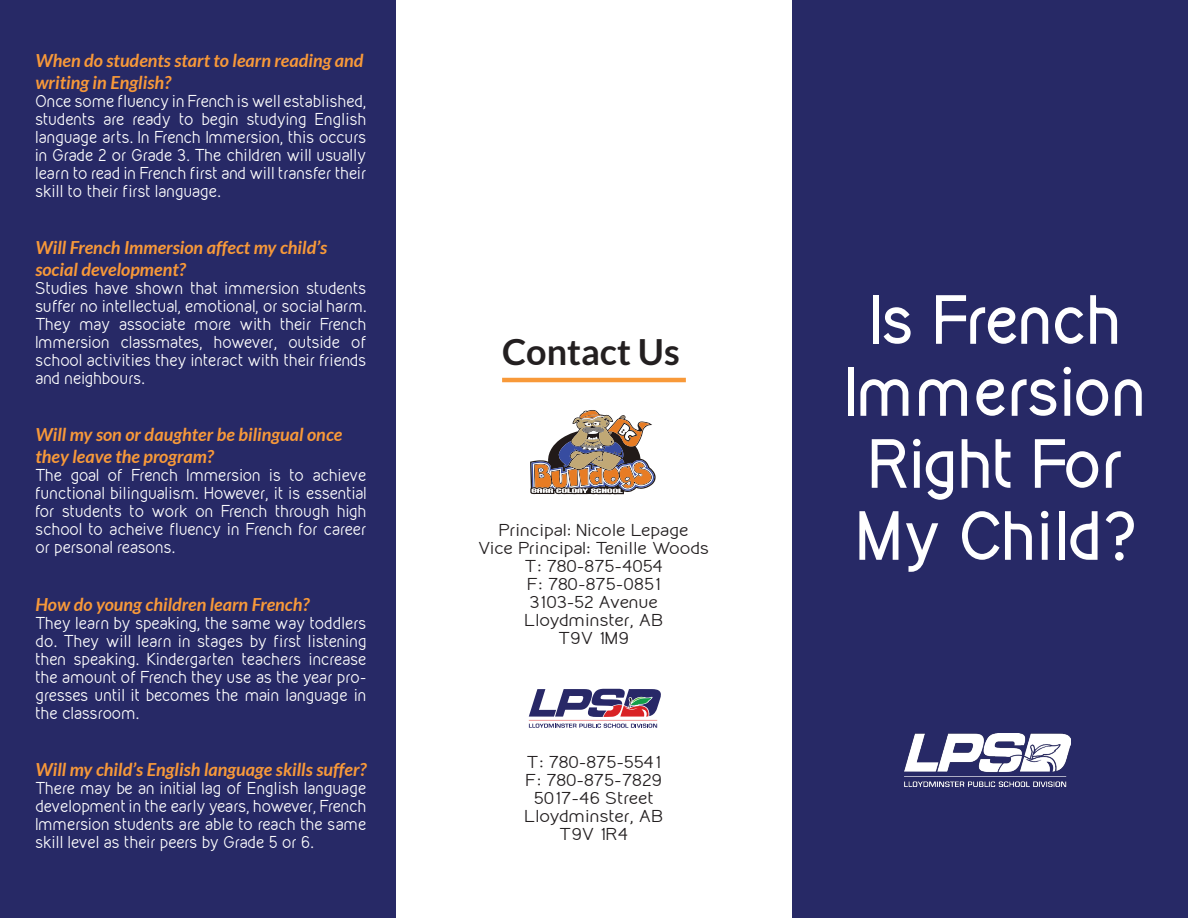
<style>
.page{position:relative;width:1188px;height:918px;background:#fff}
.page>*{position:absolute;margin:0;border:0;box-sizing:border-box;transform-origin:0 0}
.t1{font:700 60px/72px "Kirvy";color:#fff}
.t2{font:700 60px "Kirvy";letter-spacing:-.025em;color:#fff}
.t3{font:700 36px "Lato";color:#231f20}
.t4{font:italic 700 18px/21.6px "Lato";color:#f89939}
.t5{font:15px/18px "Kirvy";letter-spacing:-.01em;color:#fff;text-align:justify}
.t6{font:15px "Kirvy";color:#231f20;scale:1.14 1}
.t7{font:15px "Kirvy";letter-spacing:-.035em;color:#231f20;scale:1.14 1}
</style>
<div class="page">
<div style="left:792px;top:0;width:396px;height:918px;background:#272966"></div>
<div style="left:0;top:0;width:396px;height:918px;background:#272966"></div>
<svg style="left:530px;top:410px;width:126px;height:84px"></svg>
<svg style="left:529px;top:689px;width:132px;height:39px"></svg>
<hr style="left:502px;top:378px;width:184px;height:4px;background:#f89939">
<img style="left:904px;top:734px;width:167px;height:52px">
<p class="t4" style="left:35px;top:50px;width:330px">When do students start to learn reading and writing in English?</p>
<p class="t5" style="left:35px;top:91px;width:333px">Once some fluency in French is well established, students are ready to begin studying English language arts. In French Immersion, this occurs in Grade 2 or Grade 3. The children will usually learn to read in French first and will transfer their skill to their first language.</p>
<p class="t4" style="left:35px;top:237px;width:293px">Will French Immersion affect my child’s social development?</p>
<p class="t5" style="left:35px;top:279px;width:333px">Studies have shown that immersion students suffer no intellectual, emotional, or social harm.<br>They may associate more with their French Immersion classmates, however, outside of school activities they interact with their friends and neighbours.</p>
<p class="t4" style="left:35px;top:424px;width:308px">Will my son or daughter be bilingual once they leave the program?</p>
<p class="t5" style="left:35px;top:466px;width:333px">The goal of French Immersion is to achieve functional bilingualism. However, it is essential for students to work on French through high school to acheive fluency in French for career or personal reasons.</p>
<p class="t4" style="left:35px;top:594px;width:276px">How do young children learn French?</p>
<p class="t5" style="left:35px;top:613px;width:333px">They learn by speaking, the same way toddlers do. They will learn in stages by first listening then speaking. Kindergarten teachers increase the amount of French they use as the year pro&shy;gresses until it becomes the main language in the classroom.</p>
<p class="t4" style="left:35px;top:759px;width:333px">Will my child’s English language skills suffer?</p>
<p class="t5" style="left:35px;top:779px;width:333px">There may be an initial lag of English language development in the early years, however, French Immersion students are able to reach the same skill level as their peers by Grade 5 or 6.</p>
<p class="t3" style="left:502px;top:331px;width:179px">Contact Us</p>
<p class="t6" style="left:499px;top:519px;width:168px">Principal: Nicole Lepage</p>
<p class="t6" style="left:479px;top:537px;width:204px">Vice Principal: Tenille Woods</p>
<p class="t7" style="left:525px;top:555px;width:123px">T: 780-875-4054</p>
<p class="t6" style="left:527px;top:573px;width:119px">F: 780-875-0851</p>
<p class="t6" style="left:530px;top:591px;width:114px">3103-52 Avenue</p>
<p class="t6" style="left:524px;top:609px;width:124px">Lloydminster, AB</p>
<p class="t6" style="left:558px;top:627px;width:64px">T9V 1M9</p>
<p class="t7" style="left:527px;top:752px;width:119px">T: 780-875-5541</p>
<p class="t7" style="left:526px;top:770px;width:121px">F: 780-875-7829</p>
<p class="t6" style="left:534px;top:788px;width:106px">5017-46 Street</p>
<p class="t6" style="left:524px;top:806px;width:124px">Lloydminster, AB</p>
<p class="t6" style="left:559px;top:824px;width:62px">T9V 1R4</p>
<p class="t2" style="left:870px;top:279px;width:255px">Is French</p>
<p class="t1" style="left:845px;top:355px;width:304px">Immersion</p>
<p class="t1" style="left:857px;top:427px;width:281px">Right For<br>My Child?</p>
</div>
